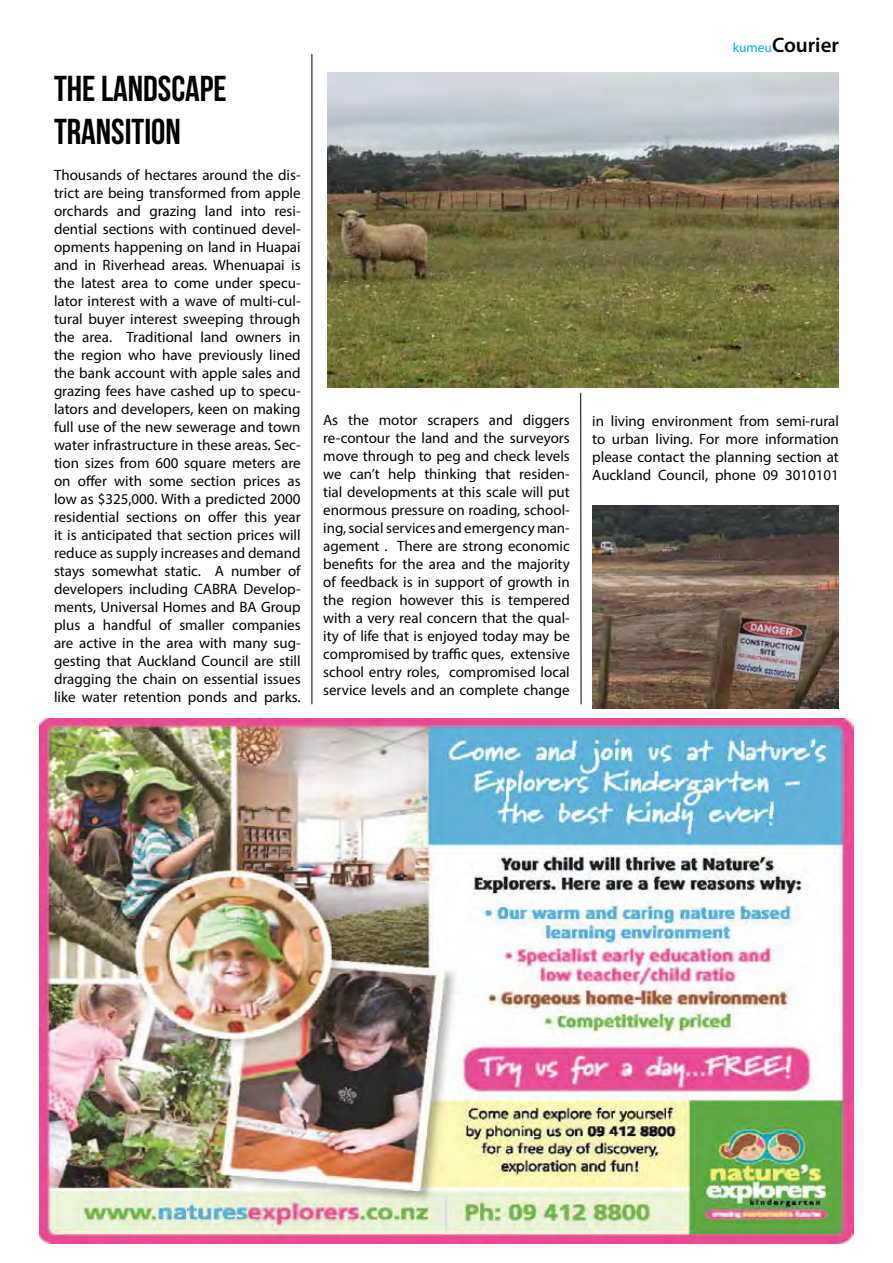
<style>
.page{position:relative;width:893px;height:1263px;background:#fff}
.page>*{position:absolute;margin:0;border:0;box-sizing:border-box;transform-origin:0 0}
.t1{font:36px/43.2px "Bebas Neue";color:#000}
.t2{font:600 21px "Myriad Pro";color:#000}
.t3{font:15px/18px "Myriad Pro";color:#000;text-align:justify}
.s1{font-weight:400;font-size:13.5px;color:#00aeef}
</style>
<div class="page">
<img style="left:40px;top:718px;width:813px;height:525px">
<svg style="left:312px;top:54px;width:1px;height:18px"></svg>
<hr style="left:580px;top:393px;width:1px;height:311px;background:#000">
<hr style="left:312px;top:72px;width:1px;height:632px;background:#000">
<img style="left:592px;top:505px;width:247px;height:204px">
<img style="left:328px;top:73px;width:511px;height:315px">
<h1 class="t1" style="left:54px;top:66px;width:174px">THE LANDSCAPE<br>TRANSITION</h1>
<p class="t3" style="left:54px;top:166px;width:248px">Thousands of hectares around the dis&shy;trict are being transformed from apple orchards and grazing land into resi&shy;dential sections with continued devel&shy;opments happening on land in Huapai and in Riverhead areas. Whenuapai is the latest area to come under specu&shy;lator interest with a wave of multi-cul&shy;tural buyer interest sweeping through the area. Traditional land owners in the region who have previously lined the bank account with apple sales and grazing fees have cashed up to specu&shy;lators and developers, keen on making full use of the new sewerage and town water infrastructure in these areas. Sec&shy;tion sizes from 600 square meters are on offer with some section prices as low as $325,000. With a predicted 2000 residential sections on offer this year it is anticipated that section prices will reduce as supply increases and demand stays somewhat static. A number of developers including CABRA Develop&shy;ments, Universal Homes and BA Group plus a handful of smaller companies are active in the area with many sug&shy;gesting that Auckland Council are still dragging the chain on essential issues like water retention ponds and parks.</p>
<h2 class="t2" style="left:733px;top:32px;width:108px"><span class="s1">kumeu</span>Courier</h2>
<p class="t3" style="left:323px;top:411px;width:248px">As the motor scrapers and diggers re-contour the land and the surveyors move through to peg and check levels we can’t help thinking that residen&shy;tial developments at this scale will put enormous pressure on roading, school&shy;ing, social services and emergency man&shy;agement . There are strong economic benefits for the area and the majority of feedback is in support of growth in the region however this is tempered with a very real concern that the qual&shy;ity of life that is enjoyed today may be compromised by traffic ques, extensive school entry roles, compromised local service levels and an complete change</p>
<p class="t3" style="left:592px;top:412px;width:248px">in living environment from semi-rural to urban living. For more information please contact the planning section at Auckland Council, phone 09 3010101</p>
</div>
